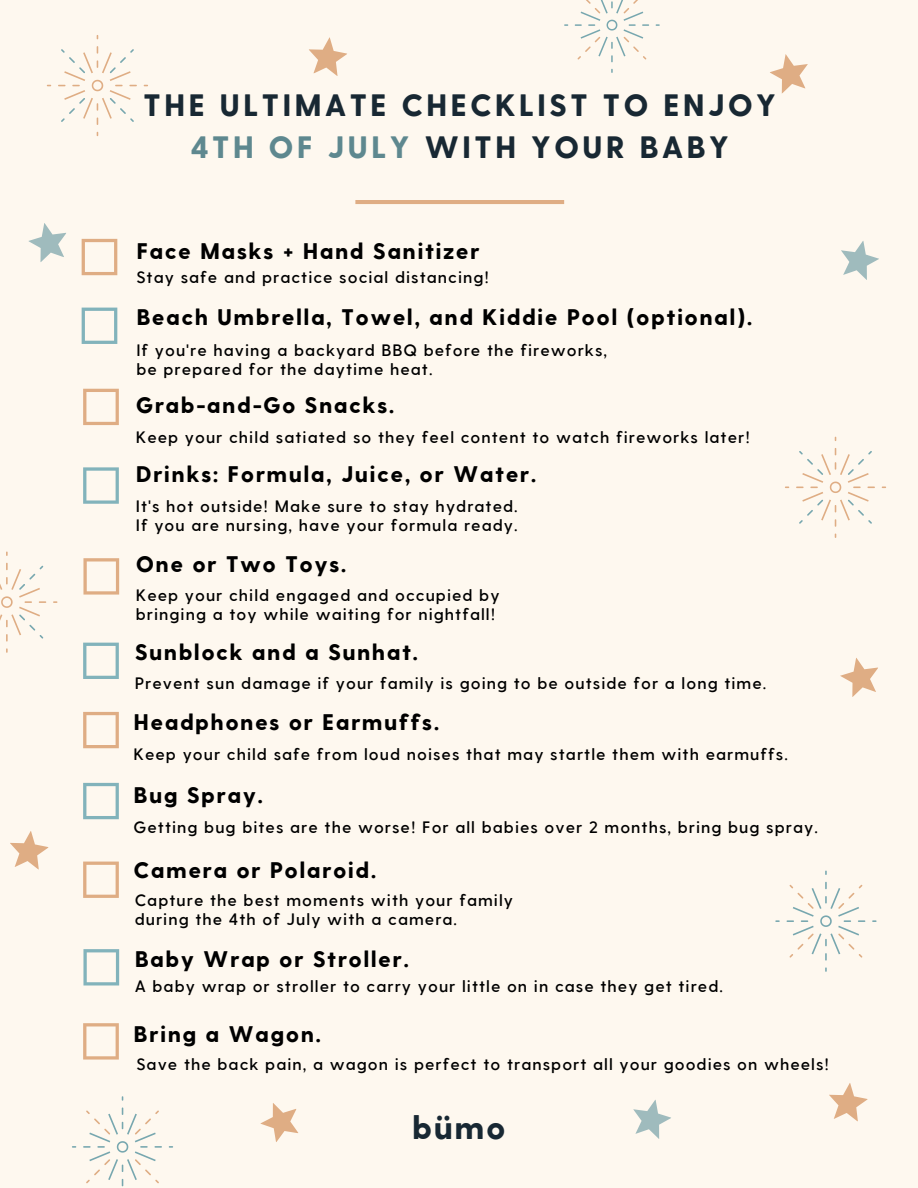
<style>
.page{position:relative;width:918px;height:1188px;background:#fef8ef}
.page>*{position:absolute;margin:0;border:0;box-sizing:border-box;transform-origin:0 0}
.t1{font:800 32.55px "Greycliff CF";color:#182833}
.t2{font:800 30.75px/42.5px "Greycliff CF";letter-spacing:.095em;color:#182833;text-align:center}
.t3{font:800 22.5px "Greycliff CF";letter-spacing:.06em;color:#000}
.t4{font:600 16.5px/19.2px "Greycliff CF";letter-spacing:.06em;color:#000}
.s1{color:#5e888f}
</style>
<div class="page">
<svg style="left:28px;top:223px;width:38px;height:39px"></svg>
<svg style="left:840px;top:658px;width:38px;height:39px"></svg>
<svg style="left:770px;top:54px;width:38px;height:40px"></svg>
<svg style="left:10px;top:831px;width:39px;height:39px"></svg>
<svg style="left:309px;top:37px;width:38px;height:39px"></svg>
<svg style="left:829px;top:1083px;width:39px;height:39px"></svg>
<svg style="left:260px;top:1103px;width:39px;height:39px"></svg>
<svg style="left:633px;top:1100px;width:38px;height:39px"></svg>
<svg style="left:841px;top:241px;width:38px;height:39px"></svg>
<svg style="left:82px;top:308px;width:35px;height:36px"></svg>
<svg style="left:83px;top:467px;width:36px;height:37px"></svg>
<svg style="left:83px;top:643px;width:36px;height:36px"></svg>
<svg style="left:83px;top:783px;width:36px;height:36px"></svg>
<svg style="left:83px;top:949px;width:36px;height:37px"></svg>
<svg style="left:83px;top:389px;width:36px;height:36px"></svg>
<svg style="left:82px;top:239px;width:35px;height:36px"></svg>
<svg style="left:83px;top:558px;width:36px;height:37px"></svg>
<svg style="left:83px;top:712px;width:36px;height:36px"></svg>
<svg style="left:83px;top:862px;width:36px;height:36px"></svg>
<svg style="left:83px;top:1023px;width:36px;height:37px"></svg>
<svg style="left:355px;top:200px;width:209px;height:4px"></svg>
<svg style="left:575px;top:0;width:74px;height:62px"></svg>
<svg style="left:83px;top:1107px;width:79px;height:79px"></svg>
<svg style="left:787px;top:882px;width:78px;height:79px"></svg>
<svg style="left:58px;top:46px;width:79px;height:79px"></svg>
<svg style="left:0;top:563px;width:46px;height:79px"></svg>
<svg style="left:796px;top:448px;width:79px;height:79px"></svg>
<h2 class="t2" style="left:143px;top:82px;width:634px">THE ULTIMATE CHECKLIST TO ENJOY<br><span class="s1">4TH OF JULY</span> WITH YOUR BABY</h2>
<h3 class="t3" style="left:136px;top:236px;width:345px">Face Masks + Hand Sanitizer</h3>
<p class="t4" style="left:136px;top:267px;width:354px">Stay safe and practice social distancing!</p>
<h3 class="t3" style="left:136px;top:303px;width:618px">Beach Umbrella, Towel, and Kiddie Pool (optional).</h3>
<p class="t4" style="left:136px;top:340px;width:472px">If you're having a backyard BBQ before the fireworks, be prepared for the daytime heat.</p>
<h3 class="t3" style="left:136px;top:390px;width:260px">Grab-and-Go Snacks.</h3>
<p class="t4" style="left:136px;top:427px;width:616px">Keep your child satiated so they feel content to watch fireworks later!</p>
<h3 class="t3" style="left:136px;top:459px;width:402px">Drinks: Formula, Juice, or Water.</h3>
<p class="t4" style="left:136px;top:496px;width:383px">It's hot outside! Make sure to stay hydrated.<br>If you are nursing, have your formula ready.</p>
<h3 class="t3" style="left:136px;top:549px;width:212px">One or Two Toys.</h3>
<p class="t4" style="left:136px;top:585px;width:365px">Keep your child engaged and occupied by bringing a toy while waiting for nightfall!</p>
<h3 class="t3" style="left:135px;top:637px;width:285px">Sunblock and a Sunhat.</h3>
<p class="t4" style="left:135px;top:672px;width:633px">Prevent sun damage if your family is going to be outside for a long time.</p>
<h3 class="t3" style="left:134px;top:707px;width:307px">Headphones or Earmuffs.</h3>
<p class="t4" style="left:134px;top:744px;width:656px">Keep your child safe from loud noises that may startle them with earmuffs.</p>
<h3 class="t3" style="left:134px;top:780px;width:131px">Bug Spray.</h3>
<p class="t4" style="left:134px;top:816px;width:686px">Getting bug bites are the worse! For all babies over 2 months, bring bug spray.</p>
<h3 class="t3" style="left:134px;top:855px;width:244px">Camera or Polaroid.</h3>
<p class="t4" style="left:135px;top:890px;width:380px">Capture the best moments with your family during the 4th of July with a camera.</p>
<h3 class="t3" style="left:135px;top:944px;width:276px">Baby Wrap or Stroller.</h3>
<p class="t4" style="left:135px;top:975px;width:590px">A baby wrap or stroller to carry your little on in case they get tired.</p>
<h3 class="t3" style="left:134px;top:1019px;width:189px">Bring a Wagon.</h3>
<p class="t4" style="left:136px;top:1053px;width:694px">Save the back pain, a wagon is perfect to transport all your goodies on wheels!</p>
<h1 class="t1" style="left:412px;top:1106px;width:95px">bümo</h1>
</div>
